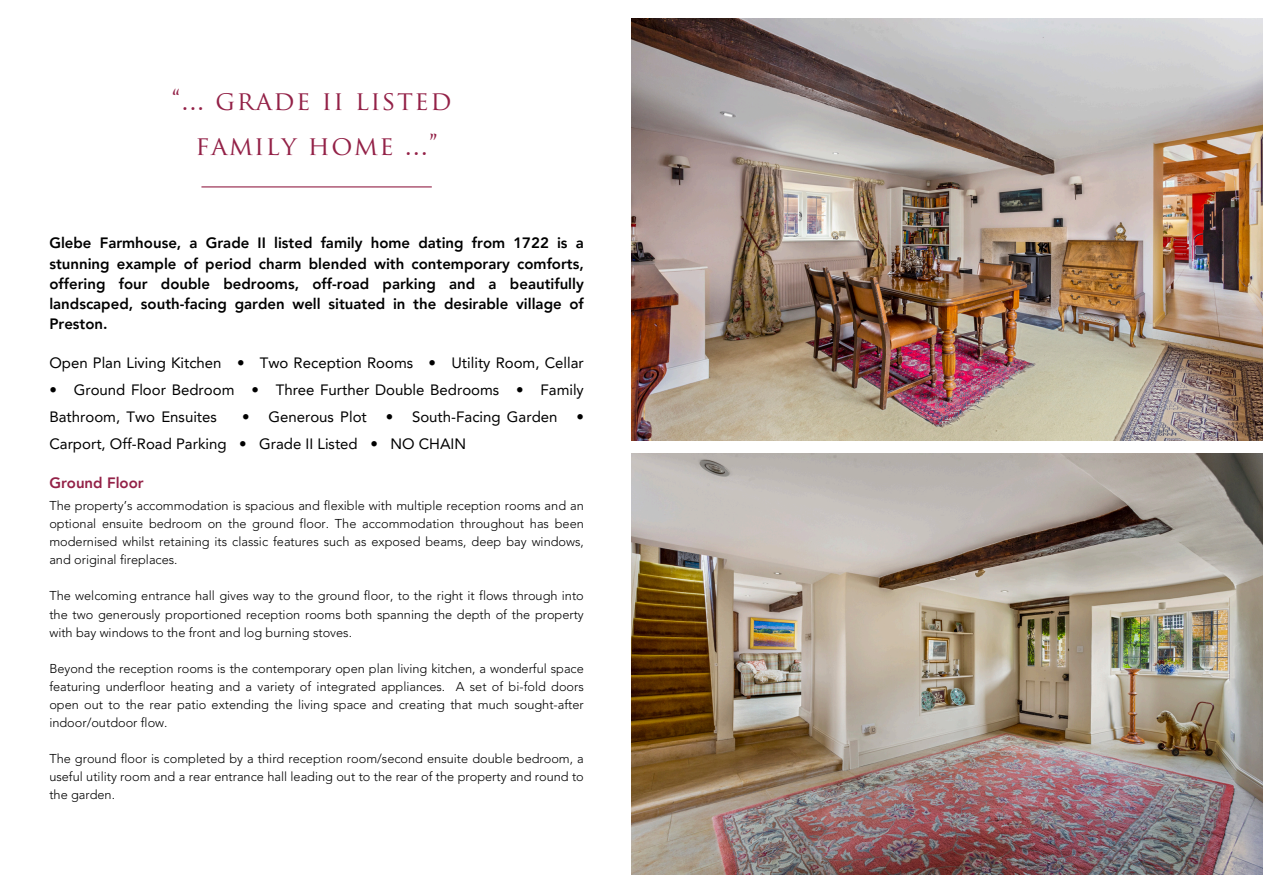
<style>
.page{position:relative;width:1263px;height:894px;background:#fff}
.page>*{position:absolute;margin:0;border:0;box-sizing:border-box;transform-origin:0 0}
.t1{font:26.1px/45px "Trajan Pro";letter-spacing:.055em;color:#932147;text-align:center}
.t2{font:800 15px/20.2px "Avenir LT Pro";color:#000;text-align:justify}
.t3{font:15px/27px "Avenir LT Pro";color:#000}
.t4{font:800 15px "Avenir LT Pro";color:#932147}
.t5{font:300 12.75px/18px "Avenir";color:#000;text-align:justify}
</style>
<div class="page">
<hr style="left:201px;top:186px;width:231px;height:1px;background:#932147">
<img style="left:631px;top:19px;width:632px;height:421px">
<img style="left:631px;top:453px;width:632px;height:421px">
<h3 class="t1" style="left:172px;top:81px;width:281px">“... GRADE II LISTED<br>FAMILY HOME ...”</h3>
<h2 class="t2" style="left:49px;top:234px;width:536px">Glebe Farmhouse, a Grade II listed family home dating from 1722 is a stunning example of period charm blended with contemporary comforts, offering four double bedrooms, off-road parking and a beautifully landscaped, south-facing garden well situated in the desirable village of Preston.</h2>
<p class="t3" style="left:49px;top:351px;width:536px">Open Plan Living Kitchen • Two Reception Rooms • Utility Room, Cellar</p>
<p class="t3" style="left:49px;top:378px;width:536px">• Ground Floor Bedroom • Three Further Double Bedrooms • Family<br>Bathroom, Two Ensuites</p>
<p class="t3" style="left:242px;top:405px;width:126px">• Generous Plot</p>
<p class="t3" style="left:386px;top:405px;width:173px">• South-Facing Garden</p>
<p class="t3" style="left:576px;top:405px;width:9px">•</p>
<p class="t3" style="left:49px;top:432px;width:418px">Carport, Off-Road Parking • Grade II Listed • NO CHAIN</p>
<p class="t4" style="left:49px;top:477px;width:96px">Ground Floor</p>
<p class="t5" style="left:49px;top:497px;width:536px">The property’s accommodation is spacious and flexible with multiple reception rooms and an optional ensuite bedroom on the ground floor. The accommodation throughout has been modernised whilst retaining its classic features such as exposed beams, deep bay windows, and original fireplaces.</p>
<p class="t5" style="left:49px;top:587px;width:536px">The welcoming entrance hall gives way to the ground floor, to the right it flows through into the two generously proportioned reception rooms both spanning the depth of the property with bay windows to the front and log burning stoves.</p>
<p class="t5" style="left:49px;top:659px;width:536px">Beyond the reception rooms is the contemporary open plan living kitchen, a wonderful space featuring underfloor heating and a variety of integrated appliances. A set of bi-fold doors open out to the rear patio extending the living space and creating that much sought-after indoor/outdoor flow.</p>
<p class="t5" style="left:49px;top:750px;width:536px">The ground floor is completed by a third reception room/second ensuite double bedroom, a useful utility room and a rear entrance hall leading out to the rear of the property and round to the garden.</p>
</div>
